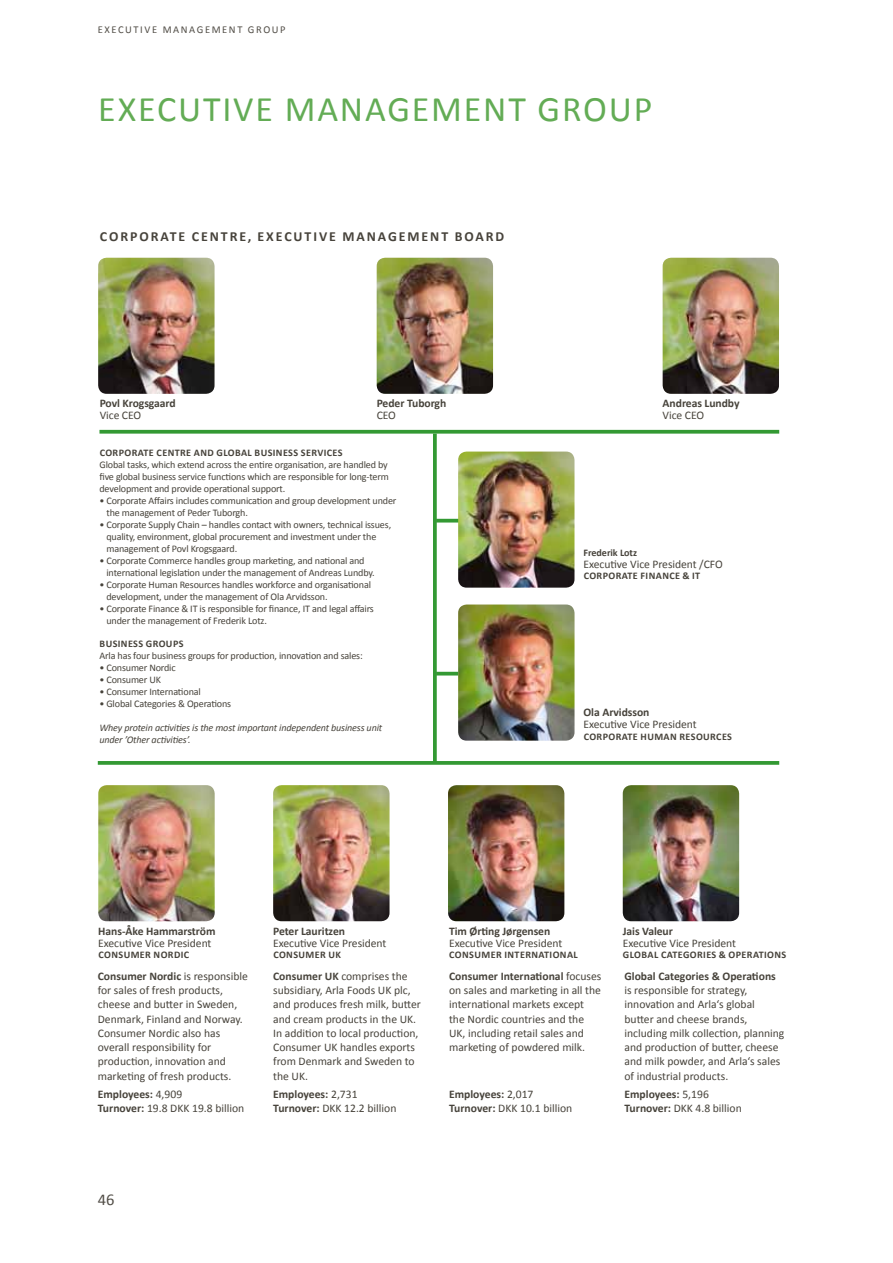
<style>
.page{position:relative;width:893px;height:1263px;background:#fff}
.page>*{position:absolute;margin:0;border:0;box-sizing:border-box;transform-origin:0 0}
.t1{font:36px "Calibri";letter-spacing:.05em;color:#63ac55}
.t2{font:16.5px "Calibri";color:#514d46}
.t3{font:700 13.8px "Calibri";color:#47433b}
.t4{font:11.7px/14.2px "Calibri";color:#47433b}
.t5{font:700 11.7px/14.2px "Calibri";letter-spacing:-.005em;color:#47433b}
.t6{font:10.5px "Calibri";letter-spacing:.15em;color:#514d46}
.t7{font:10.2px/12px "Calibri";letter-spacing:-.015em;color:#47433b}
.t8{font:700 10.2px "Calibri";letter-spacing:.03em;color:#47433b}
.t9{font:italic 10.2px/12px "Calibri";letter-spacing:-.015em;color:#47433b}
.t10{font:700 10.2px "Calibri";letter-spacing:-.005em;color:#47433b}
.s1{font-weight:700}
.s2{font-weight:400}
</style>
<div class="page">
<img style="left:98px;top:258px;width:117px;height:136px">
<img style="left:663px;top:258px;width:116px;height:136px">
<img style="left:377px;top:258px;width:116px;height:136px">
<img style="left:98px;top:785px;width:117px;height:136px">
<img style="left:448px;top:785px;width:116px;height:136px">
<img style="left:273px;top:785px;width:116px;height:136px">
<img style="left:623px;top:785px;width:116px;height:136px">
<hr style="left:436px;top:519px;width:26px;height:3px;background:#393">
<hr style="left:436px;top:672px;width:26px;height:3px;background:#393">
<svg style="left:99px;top:430px;width:680px;height:4px;background:#46a246"></svg>
<svg style="left:98px;top:761px;width:681px;height:4px;background:#3f9f3f"></svg>
<svg style="left:433px;top:434px;width:4px;height:329px"></svg>
<img style="left:458px;top:452px;width:116px;height:136px">
<img style="left:458px;top:604px;width:116px;height:137px">
<p class="t6" style="left:98px;top:23px;width:116px">E XECUTI VE MANAGEME</p>
<p class="t6" style="left:229px;top:23px;width:57px">NT GROUP</p>
<h1 class="t1" style="left:98px;top:86px;width:337px">EXECUTIVE MANAGEME</h1>
<h1 class="t1" style="left:483px;top:86px;width:166px">NT GROUP</h1>
<p class="t3" style="left:100px;top:227px;width:11px">corporate</p>
<p class="t3" style="left:192px;top:227px;width:10px">centre</p>
<p class="t3" style="left:248px;top:227px;width:38px">, executive</p>
<p class="t3" style="left:342px;top:227px;width:12px">management</p>
<p class="t3" style="left:455px;top:227px;width:11px">board</p>
<p class="t5" style="left:100px;top:395px;width:78px">Povl Krogsgaard</p>
<p class="t4" style="left:100px;top:407px;width:30px">Vice CEO</p>
<p class="t5" style="left:377px;top:395px;width:71px">Peder Tuborgh</p>
<p class="t4" style="left:377px;top:407px;width:8px">CEO</p>
<p class="t8" style="left:100px;top:446px;width:13px">Corporate</p>
<p class="t8" style="left:157px;top:446px;width:13px">Centre</p>
<p class="t8" style="left:194px;top:446px;width:37px">AND Global</p>
<p class="t8" style="left:255px;top:446px;width:13px">Business</p>
<p class="t8" style="left:301px;top:446px;width:12px">Services</p>
<p class="t7" style="left:99px;top:458px;width:291px;text-align:justify">Global tasks, which extend across the entire organisation, are handled by five global business service functions which are responsible for long-term development and provide operational support.</p>
<p class="t7" style="left:106px;top:494px;width:291px;text-indent:-7px">• Corporate Affairs includes communication and group development under the management of Peder Tuborgh.</p>
<p class="t7" style="left:106px;top:518px;width:286px;text-indent:-7px">• Corporate Supply Chain – handles contact with owners, technical issues, quality, environment, global procurement and investment under the management of Povl Krogsgaard.</p>
<p class="t7" style="left:106px;top:554px;width:270px;text-indent:-7px">• Corporate Commerce handles group marketing, and national and international legislation under the management of Andreas Lundby.</p>
<p class="t7" style="left:106px;top:578px;width:266px;text-indent:-7px">• Corporate H uman Resources handles workforce and organisational development, under the management of Ola Arvidsson.</p>
<p class="t7" style="left:106px;top:602px;width:269px;text-indent:-7px">• Corporate Finance &amp; IT is responsible for finance, IT and legal affairs under the management of Frederik Lotz.</p>
<p class="t8" style="left:100px;top:637px;width:13px">Business</p>
<p class="t8" style="left:146px;top:637px;width:8px">groups</p>
<p class="t7" style="left:99px;top:649px;width:265px">Arla has four business groups for production, innovation and sales:</p>
<p class="t7" style="left:99px;top:661px;width:78px">• Consumer Nordic</p>
<p class="t7" style="left:99px;top:673px;width:62px">• Consumer UK</p>
<p class="t7" style="left:99px;top:685px;width:103px">• Consumer I nternational</p>
<p class="t7" style="left:99px;top:697px;width:133px">• Global Categories &amp; Operations</p>
<p class="t9" style="left:99px;top:721px;width:284px">Whey protein activities is the most important independent business unit under ’Other activities’.</p>
<p class="t5" style="left:663px;top:395px;width:78px">Andreas Lundby</p>
<p class="t4" style="left:663px;top:407px;width:30px">Vice CEO</p>
<p class="t10" style="left:583px;top:546px;width:55px">Frederik Lotz</p>
<p class="t4" style="left:583px;top:556px;width:128px">Executive Vice President /CFO</p>
<p class="t8" style="left:584px;top:569px;width:13px">Corporate</p>
<p class="t8" style="left:641px;top:569px;width:7px">finance</p>
<p class="t8" style="left:683px;top:569px;width:15px">&amp; it</p>
<p class="t5" style="left:583px;top:705px;width:68px">Ola Arvidsson</p>
<p class="t4" style="left:583px;top:717px;width:115px">Executive Vice President</p>
<p class="t8" style="left:584px;top:730px;width:7px">corporate</p>
<p class="t8" style="left:641px;top:730px;width:15px">Human</p>
<p class="t8" style="left:679px;top:730px;width:7px">resources</p>
<p class="t5" style="left:98px;top:923px;width:119px">Hans-Åke Hammarström</p>
<p class="t4" style="left:98px;top:935px;width:115px">Executive Vice President</p>
<p class="t8" style="left:98px;top:948px;width:14px">Consumer</p>
<p class="t8" style="left:154px;top:948px;width:7px">nordic</p>
<p class="t5" style="left:273px;top:923px;width:73px">Peter Lauritzen</p>
<p class="t4" style="left:273px;top:935px;width:115px">Executive Vice President</p>
<p class="t8" style="left:273px;top:949px;width:14px">Consumer</p>
<p class="t8" style="left:328px;top:949px;width:7px">uk</p>
<p class="t5" style="left:449px;top:923px;width:103px">Tim Ørting Jørgensen</p>
<p class="t4" style="left:449px;top:935px;width:115px">Executive Vice President</p>
<p class="t8" style="left:449px;top:948px;width:8px">consumer</p>
<p class="t8" style="left:504px;top:948px;width:7px">international</p>
<p class="t5" style="left:623px;top:923px;width:52px">Jais Valeur</p>
<p class="t4" style="left:623px;top:935px;width:115px">Executive Vice President</p>
<p class="t8" style="left:623px;top:948px;width:7px">global</p>
<p class="t8" style="left:661px;top:948px;width:13px">Categories</p>
<p class="t8" style="left:719px;top:948px;width:24px">&amp; Operations</p>
<p class="t4" style="left:98px;top:968px;width:152px"><span class="s1">Consumer Nordic</span> is responsible for sales of fresh products, cheese and butter in Sweden,<br>Denmark, Finland and Norway.<br>Consumer Nordic also has overall responsibility for production, innovation and marketing of fresh products.</p>
<p class="t5" style="left:98px;top:1086px;width:86px">Employees: <span class="s2">4,909<br></span>Turnover: <span class="s2">19.8 DKK</span></p>
<p class="t4" style="left:192px;top:1101px;width:54px">19.8 billion</p>
<p class="t4" style="left:273px;top:968px;width:149px"><span class="s1">Consumer UK</span> comprises the subsidiary, Arla Foods UK plc, and produces fresh milk, butter and cream products in the UK.<br>I n addition to local production,<br>Consumer UK handles exports from Denmark and Sweden to the UK.</p>
<p class="t5" style="left:273px;top:1086px;width:86px">Employees: <span class="s2">2,731<br></span>Turnover: <span class="s2">DKK</span></p>
<p class="t4" style="left:344px;top:1101px;width:54px">12.2 billion</p>
<p class="t4" style="left:449px;top:968px;width:154px"><span class="s1">Consumer International</span> focuses on sales and marketing in all the international markets except the Nordic countries and the<br>UK, including retail sales and marketing of powdered milk.</p>
<p class="t5" style="left:449px;top:1086px;width:86px">Employees: <span class="s2">2,017<br></span>Turnover: <span class="s2">DKK</span></p>
<p class="t4" style="left:520px;top:1101px;width:54px">10.1 billion</p>
<p class="t5" style="left:624px;top:968px;width:153px">Global Categories &amp; Operations</p>
<p class="t4" style="left:624px;top:982px;width:161px">is responsible for strategy, innovation and Arla‘s global butter and cheese brands, including milk collection, planning and production of butter, cheese and milk powder, and Arla‘s sales of industrial products.</p>
<p class="t5" style="left:624px;top:1086px;width:86px">Employees: <span class="s2">5,196<br></span>Turnover: <span class="s2">DKK</span></p>
<p class="t4" style="left:695px;top:1101px;width:48px">4.8 billion</p>
<h2 class="t2" style="left:98px;top:1189px;width:18px">46</h2>
</div>
